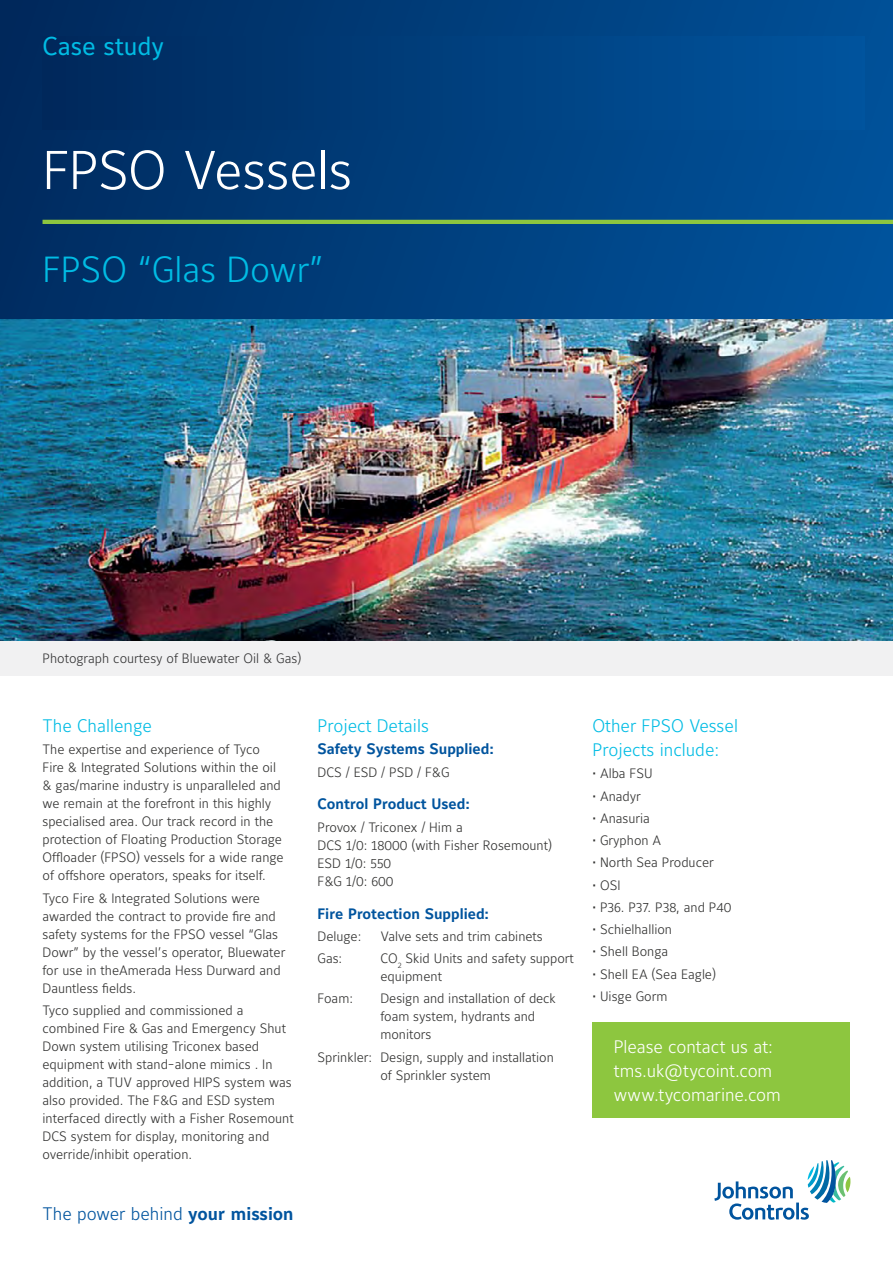
<style>
.page{position:relative;width:893px;height:1263px;background:#fff}
.page>*{position:absolute;margin:0;border:0;box-sizing:border-box;transform-origin:0 0}
.t1{font:300 54px "Maurea Jci Lf ML";letter-spacing:-.01em;color:#fff}
.t2{font:300 36px "Maurea Jci Lf ML";color:#00bce4}
.t3{font:25.5px "Maurea Jci Lf ML";color:#00bce4}
.t4{font:300 18px/24px "Maurea Jci Lf ML";color:#00bce4}
.t5{font:300 18px/24px "Maurea Jci Lf ML";letter-spacing:-.005em;color:#fff}
.t6{font:300 18px "Maurea Jci Lf ML";color:#00549e}
.t7{font:700 15px "Maurea Jci Lf ML";color:#00549e}
.t8{font:300 13.5px/18px "Maurea Jci Lf ML";color:#30302f}
.t9{font:300 13.5px "Maurea Jci Lf ML";color:#333334}
.s1{font-weight:700}
</style>
<div class="page">
<img style="left:0;top:319px;width:893px;height:322px">
<div style="left:0;top:0;width:893px;height:318px;background:linear-gradient(to right,#002b5e,#00539c)"></div>
<div style="left:43px;top:36px;width:821px;height:94px;background:linear-gradient(to right,#00285b,#00559e)"></div>
<hr style="left:43px;top:220px;width:850px;height:4px;background:#8dc63f">
<svg style="left:714px;top:1160px;width:136px;height:60px"></svg>
<div style="left:592px;top:1023px;width:258px;height:95px;background:#8dc63f"></div>
<div style="left:0;top:641px;width:893px;height:34px;background:#f1f1f2"></div>
<h3 class="t3" style="left:43px;top:31px;width:123px">Case study</h3>
<h1 class="t1" style="left:42px;top:137px;width:311px">FPSO Vessels</h1>
<h2 class="t2" style="left:43px;top:247px;width:283px">FPSO “Glas Dowr”</h2>
<p class="t9" style="left:43px;top:650px;width:260px">Photograph courtesy of Bluewater Oil &amp; Gas)</p>
<h3 class="t4" style="left:43px;top:713px;width:111px">The Challenge</h3>
<p class="t8" style="left:43px;top:740px;width:243px">The expertise and experience of Tyco Fire &amp; Integrated Solutions within the oil &amp; gas/marine industry is unparalleled and we remain at the forefront in this highly specialised area. Our track record in the protection of Floating Production Storage Offloader (FPSO) vessels for a wide range of offshore operators, speaks for itself.</p>
<p class="t8" style="left:43px;top:888px;width:244px">Tyco Fire &amp; Integrated Solutions were awarded the contract to provide fire and safety systems for the FPSO vessel “Glas Dowr” by the vessel’s operator, Bluewater for use in theAmerada Hess Durward and Dauntless fields.</p>
<p class="t8" style="left:43px;top:1001px;width:253px">Tyco supplied and commissioned a combined Fire &amp; Gas and Emergency Shut Down system utilising Triconex based equipment with stand-alone mimics . In addition, a TUV approved HIPS system was also provided. The F&amp;G and ESD system interfaced directly with a Fisher Rosemount DCS system for display, monitoring and override/inhibit operation.</p>
<h3 class="t6" style="left:43px;top:1202px;width:253px">The power behind <span class="s1">your mission</span></h3>
<h3 class="t4" style="left:317px;top:713px;width:113px">Project Details</h3>
<p class="t7" style="left:317px;top:740px;width:178px">Safety Systems Supplied:</p>
<p class="t8" style="left:317px;top:763px;width:134px">DCS / ESD / PSD / F&amp;G</p>
<p class="t7" style="left:317px;top:795px;width:154px">Control Product Used:</p>
<p class="t8" style="left:317px;top:818px;width:236px">Provox / Triconex / Him a<br>DCS 1/0: 18000 (with Fisher Rosemount)<br>ESD 1/0: 550<br>F&amp;G 1/0: 600</p>
<p class="t7" style="left:317px;top:904px;width:173px">Fire Protection Supplied:</p>
<p class="t8" style="left:317px;top:927px;width:45px">Deluge:</p>
<p class="t8" style="left:380px;top:927px;width:164px">Valve sets and trim cabinets</p>
<p class="t8" style="left:317px;top:949px;width:26px">Gas:</p>
<p class="t8" style="left:380px;top:949px;width:195px">CO<sub>2</sub> Skid Units and safety support equipment</p>
<p class="t8" style="left:317px;top:989px;width:37px">Foam:</p>
<p class="t8" style="left:380px;top:989px;width:177px">Design and installation of deck foam system, hydrants and monitors</p>
<p class="t8" style="left:317px;top:1048px;width:238px;text-align:center">Sprinkler: Design, supply and installation of Sprinkler system</p>
<h3 class="t4" style="left:592px;top:713px;width:147px">Other FPSO Vessel<br>Projects include:</h3>
<p class="t8" style="left:592px;top:764px;width:62px">• Alba FSU</p>
<p class="t8" style="left:592px;top:787px;width:50px">• Anadyr</p>
<p class="t8" style="left:592px;top:809px;width:59px">• Anasuria</p>
<p class="t8" style="left:592px;top:831px;width:70px">• Gryphon A</p>
<p class="t8" style="left:592px;top:853px;width:123px">• North Sea Producer</p>
<p class="t8" style="left:592px;top:875px;width:29px">• OSI</p>
<p class="t8" style="left:592px;top:898px;width:140px">• P36. P37. P38, and P40</p>
<p class="t8" style="left:592px;top:920px;width:81px">• Schielhallion</p>
<p class="t8" style="left:592px;top:942px;width:77px">• Shell Bonga</p>
<p class="t8" style="left:592px;top:964px;width:125px">• Shell EA (Sea Eagle)</p>
<p class="t8" style="left:592px;top:987px;width:77px">• Uisge Gorm</p>
<h3 class="t5" style="left:614px;top:1034px;width:169px">Please contact us at: tms.uk@tycoint.com www.tycomarine.com</h3>
</div>
